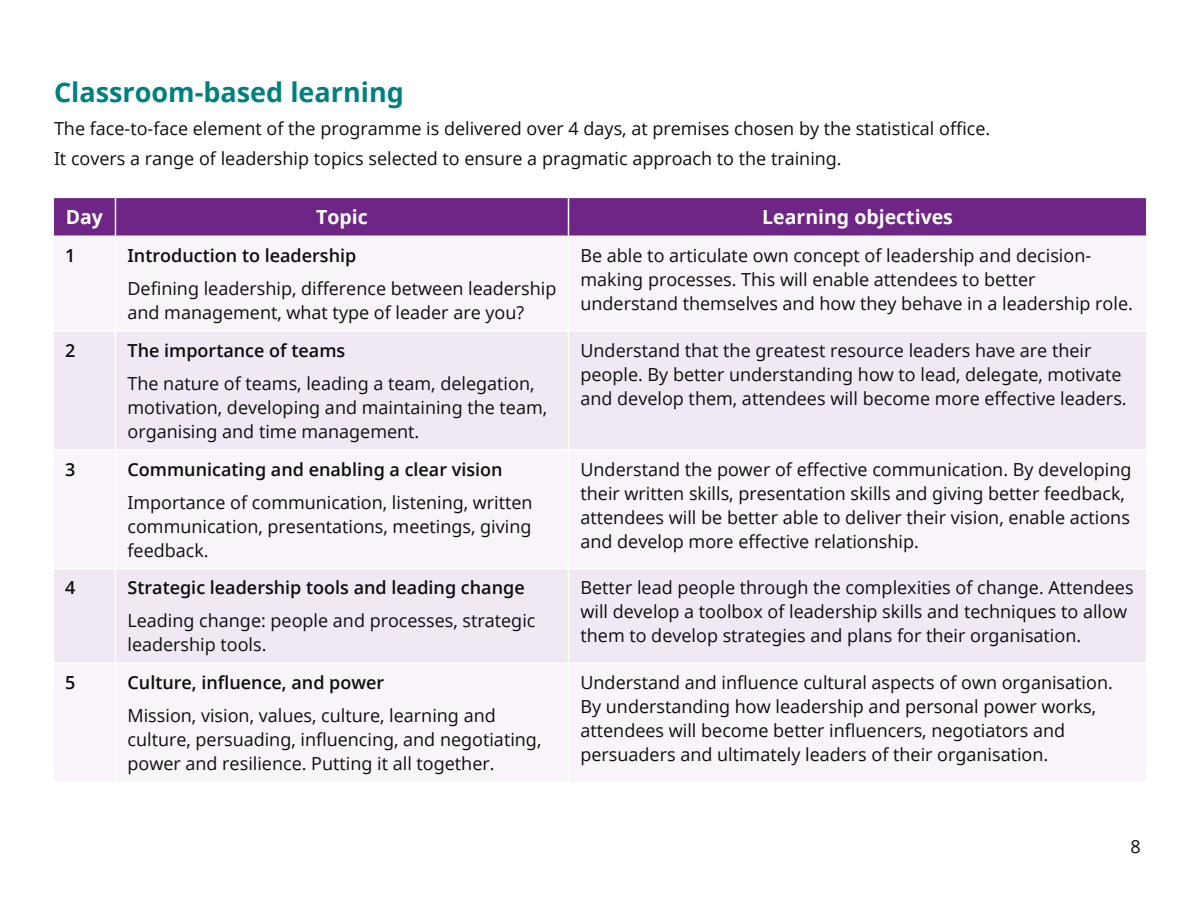
<style>
.page{position:relative;width:1200px;height:900px;background:#fff}
.page>*{position:absolute;margin:0;border:0;box-sizing:border-box;transform-origin:0 0}
.Heading_one{font:700 27px "Open Sans";color:#008080}
.Body_Copy{font:700 19.5px "Open Sans";color:#fff}
.Body_Copy-2{font:18px/24px "Open Sans";color:#0d0d0d}
.Body_Copy-3{font:600 18px "Open Sans";color:#0d0d0d}
</style>
<div class="page">
<div style="left:54px;top:198px;width:1092px;height:38px;background:#6e2585"></div>
<div style="left:54px;top:237px;width:1092px;height:544px;background:#f8f4f9"></div>
<svg style="left:54px;top:332px;width:1092px;height:331px;fill:#f0e9f3"></svg>
<hr style="left:115px;top:198px;width:1px;height:38px;background:#fff">
<hr style="left:568px;top:198px;width:1px;height:38px;background:#fff">
<hr style="left:115px;top:237px;width:1px;height:93px;background:#fff">
<hr style="left:568px;top:237px;width:1px;height:93px;background:#fff">
<hr style="left:52px;top:330px;width:64px;height:2px;background:#fff">
<hr style="left:116px;top:330px;width:452px;height:2px;background:#fff">
<hr style="left:115px;top:332px;width:1px;height:117px;background:#fff">
<hr style="left:568px;top:330px;width:580px;height:2px;background:#fff">
<hr style="left:568px;top:332px;width:1px;height:117px;background:#fff">
<hr style="left:115px;top:451px;width:1px;height:117px;background:#fff">
<hr style="left:568px;top:451px;width:1px;height:117px;background:#fff">
<hr style="left:52px;top:568px;width:64px;height:1px;background:#fff">
<hr style="left:116px;top:568px;width:452px;height:1px;background:#fff">
<hr style="left:115px;top:569px;width:1px;height:94px;background:#fff">
<hr style="left:568px;top:568px;width:580px;height:1px;background:#fff">
<hr style="left:568px;top:569px;width:1px;height:94px;background:#fff">
<hr style="left:52px;top:663px;width:64px;height:1px;background:#fff">
<hr style="left:116px;top:663px;width:452px;height:1px;background:#fff">
<hr style="left:115px;top:664px;width:1px;height:117px;background:#fff">
<hr style="left:568px;top:663px;width:580px;height:1px;background:#fff">
<hr style="left:568px;top:664px;width:1px;height:117px;background:#fff">
<hr style="left:52px;top:449px;width:64px;height:2px;background:#fff">
<hr style="left:116px;top:449px;width:452px;height:2px;background:#fff">
<hr style="left:568px;top:449px;width:580px;height:2px;background:#fff">
<p class="Heading_one" style="left:54px;top:73px;width:351px">Classroom-based learning</p>
<p class="Body_Copy-2" style="left:54px;top:116px;width:938px">The face-to-face element of the programme is delivered over 4 days, at premises chosen by the statistical office.</p>
<p class="Body_Copy-2" style="left:54px;top:146px;width:789px">It covers a range of leadership topics selected to ensure a pragmatic approach to the training.</p>
<p class="Body_Copy" style="left:66px;top:203px;width:39px">Day</p>
<p class="Body_Copy" style="left:316px;top:203px;width:53px">Topic</p>
<p class="Body_Copy" style="left:762px;top:203px;width:192px">Learning objectives</p>
<p class="Body_Copy-3" style="left:65px;top:243px;width:12px">1</p>
<p class="Body_Copy-3" style="left:128px;top:243px;width:230px">Introduction to leadership</p>
<p class="Body_Copy-2" style="left:128px;top:276px;width:431px">Defining leadership, difference between leadership and management, what type of leader are you?</p>
<p class="Body_Copy-2" style="left:580px;top:243px;width:554px">Be able to articulate own concept of leadership and decision&shy;making processes. This will enable attendees to better understand themselves and how they behave in a leadership role.</p>
<p class="Body_Copy-3" style="left:65px;top:338px;width:12px">2</p>
<p class="Body_Copy-3" style="left:128px;top:338px;width:219px">The importance of teams</p>
<p class="Body_Copy-2" style="left:128px;top:371px;width:421px">The nature of teams, leading a team, delegation, motivation, developing and maintaining the team, organising and time management.</p>
<p class="Body_Copy-3" style="left:65px;top:457px;width:12px">3</p>
<p class="Body_Copy-3" style="left:128px;top:457px;width:377px">Communicating and enabling a clear vision</p>
<p class="Body_Copy-2" style="left:128px;top:490px;width:407px;text-align:justify">Importance of communication, listening, written communication, presentations, meetings, giving feedback.</p>
<p class="Body_Copy-3" style="left:65px;top:575px;width:12px">4</p>
<p class="Body_Copy-3" style="left:128px;top:575px;width:399px">Strategic leadership tools and leading change</p>
<p class="Body_Copy-2" style="left:128px;top:608px;width:409px">Leading change: people and processes, strategic leadership tools.</p>
<p class="Body_Copy-3" style="left:65px;top:670px;width:12px">5</p>
<p class="Body_Copy-3" style="left:128px;top:670px;width:258px">Culture, influence, and power</p>
<p class="Body_Copy-2" style="left:128px;top:703px;width:415px">Mission, vision, values, culture, learning and culture, persuading, influencing, and negotiating, power and resilience. Putting it all together.</p>
<p class="Body_Copy-2" style="left:580px;top:338px;width:548px">Understand that the greatest resource leaders have are their people. By better understanding how to lead, delegate, motivate and develop them, attendees will become more effective leaders.</p>
<p class="Body_Copy-2" style="left:580px;top:457px;width:553px">Understand the power of effective communication. By developing their written skills, presentation skills and giving better feedback, attendees will be better able to deliver their vision, enable actions and develop more effective relationship.</p>
<p class="Body_Copy-2" style="left:580px;top:575px;width:555px">Better lead people through the complexities of change. Attendees will develop a toolbox of leadership skills and techniques to allow them to develop strategies and plans for their organisation.</p>
<p class="Body_Copy-2" style="left:580px;top:670px;width:534px">Understand and influence cultural aspects of own organisation.<br>By understanding how leadership and personal power works, attendees will become better influencers, negotiators and persuaders and ultimately leaders of their organisation.</p>
<p class="Body_Copy-2" style="left:1131px;top:834px;width:12px">8</p>
</div>
